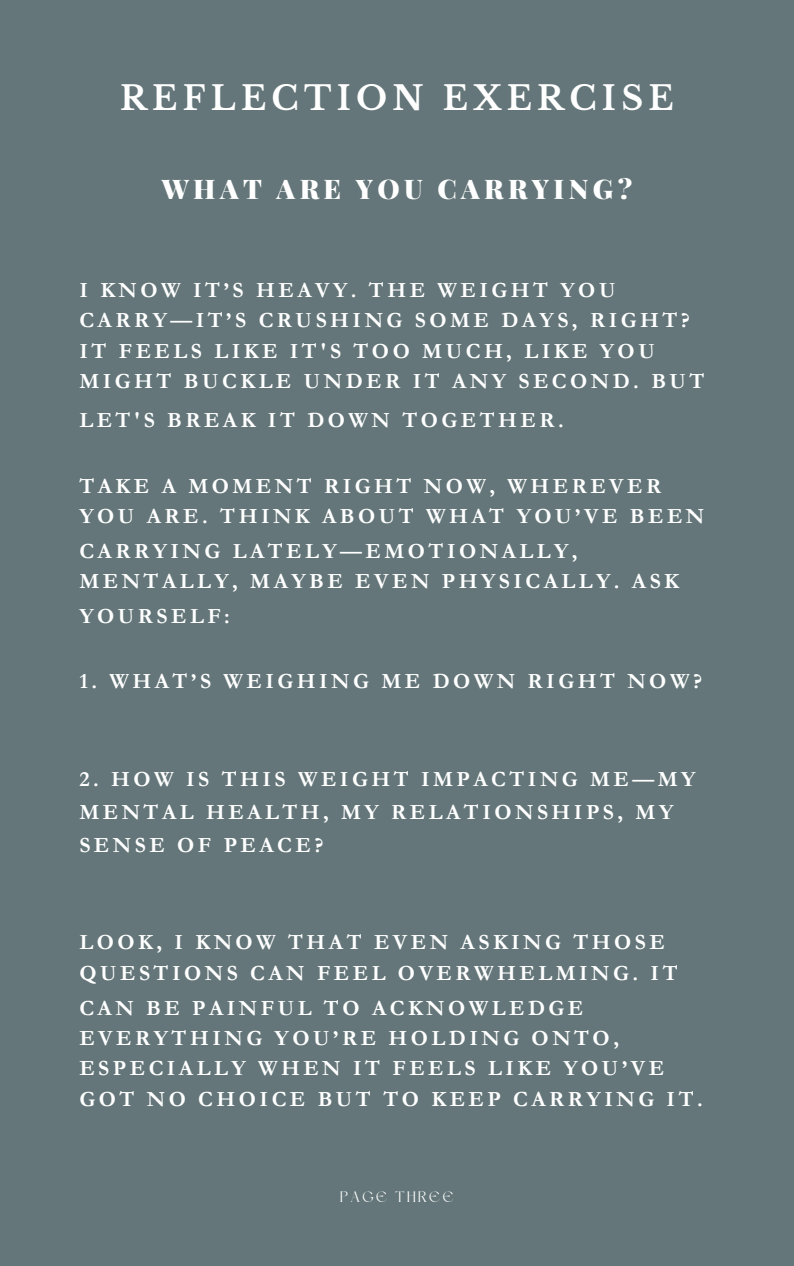
<style>
.page{position:relative;width:794px;height:1266px;background:#fff}
.page>*{position:absolute;margin:0;border:0;box-sizing:border-box;transform-origin:0 0}
.t1{font:700 33px "Libre Baskerville";letter-spacing:.16em;color:#fff}
.t2{font:900 27px "Playfair Display";letter-spacing:.16em;color:#fff}
.t3{font:700 21.75px/30.4px "Garamond";letter-spacing:.16em;color:#fff}
.t4{font:15px "Dream Avenue";letter-spacing:.16em;color:#fff}
</style>
<div class="page">
<div style="left:0;top:0;width:793px;height:1266px;background:#647679"></div>
<h1 class="t1" style="left:120px;top:77px;width:555px">REFLECTION EXERCISE</h1>
<h2 class="t2" style="left:162px;top:170px;width:472px">WHAT ARE YOU CARRYING?</h2>
<h3 class="t3" style="left:79px;top:275px;width:626px">I KNOW IT’S HEAVY. THE WEIGHT YOU CARRY—IT’S CRUSHING SOME DAYS, RIGHT?<br>IT FEELS LIKE IT'S TOO MUCH, LIKE YOU MIGHT BUCKLE UNDER IT ANY SECOND. BUT</h3>
<h3 class="t3" style="left:79px;top:405px;width:485px">LET'S BREAK IT DOWN TOGETHER.</h3>
<h3 class="t3" style="left:79px;top:471px;width:626px">TAKE A MOMENT RIGHT NOW, WHEREVER<br>YOU ARE. THINK ABOUT WHAT YOU’VE BEEN</h3>
<h3 class="t3" style="left:79px;top:536px;width:601px">CARRYING LATELY—EMOTIONALLY,<br>MENTALLY, MAYBE EVEN PHYSICALLY. ASK</h3>
<h3 class="t3" style="left:79px;top:601px;width:152px">YOURSELF:</h3>
<h3 class="t3" style="left:79px;top:666px;width:623px">1. WHAT’S WEIGHING ME DOWN RIGHT NOW?</h3>
<h3 class="t3" style="left:79px;top:764px;width:617px">2. HOW IS THIS WEIGHT IMPACTING ME—MY</h3>
<h3 class="t3" style="left:79px;top:797px;width:595px">MENTAL HEALTH, MY RELATIONSHIPS, MY</h3>
<h3 class="t3" style="left:79px;top:830px;width:245px">SENSE OF PEACE?</h3>
<h3 class="t3" style="left:79px;top:927px;width:599px">LOOK, I KNOW THAT EVEN ASKING THOSE<br>QUESTIONS CAN FEEL OVERWHELMING. IT</h3>
<h3 class="t3" style="left:79px;top:993px;width:624px">CAN BE PAINFUL TO ACKNOWLEDGE EVERYTHING YOU’RE HOLDING ONTO, ESPECIALLY WHEN IT FEELS LIKE YOU’VE GOT NO CHOICE BUT TO KEEP CARRYING IT.</h3>
<p class="t4" style="left:340px;top:1190px;width:115px">PAGE THREE</p>
</div>
